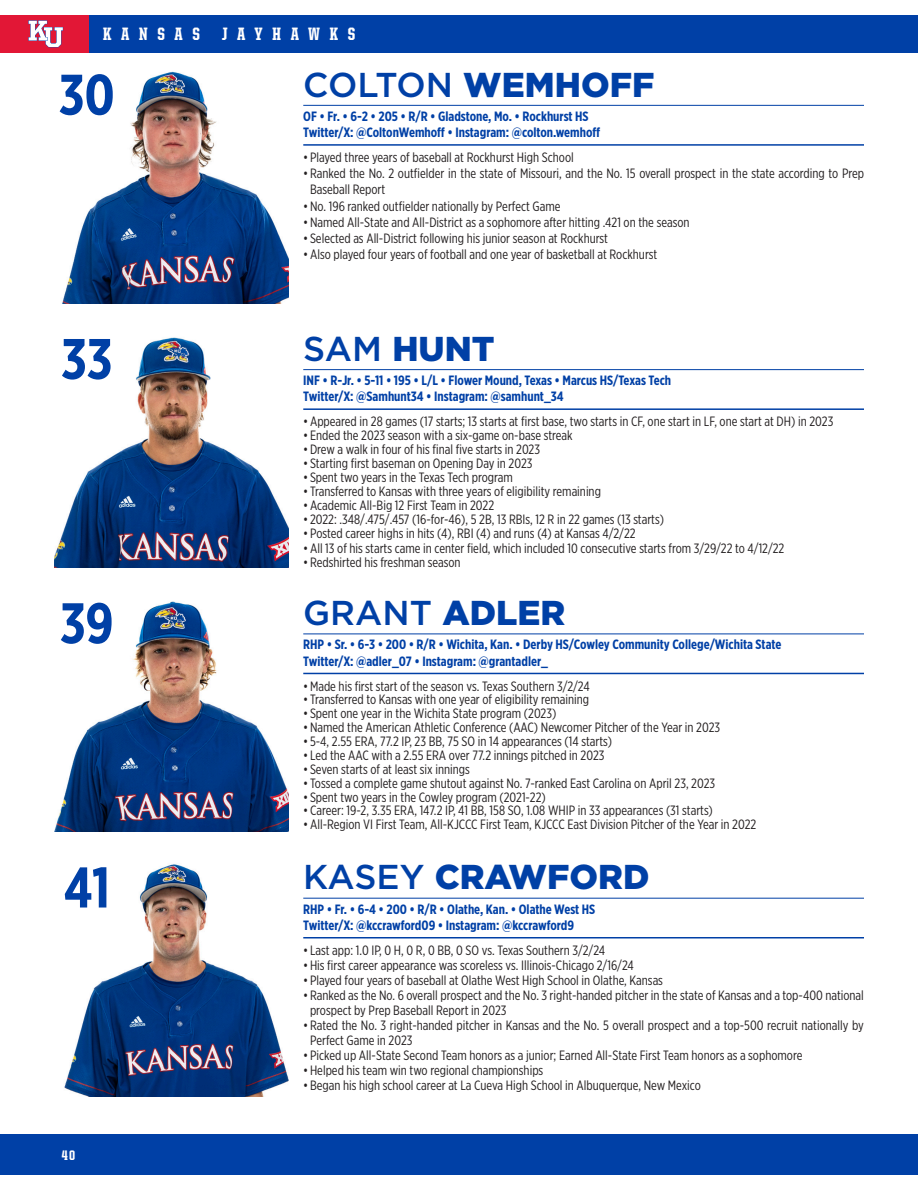
<style>
.page{position:relative;width:918px;height:1188px;background:#fff}
.page>*{position:absolute;margin:0;border:0;box-sizing:border-box;transform-origin:0 0}
.t1{font:700 57.15px "Gotham X Narrow";color:#0040a6}
.t2{font:900 34.5px "Gotham";color:#0040a6}
.t3{font:500 34.5px "Gotham";color:#0040a6}
.t4{font:800 18px "United Serif Cond";letter-spacing:.535em;color:#fff}
.t5{font:800 13.8px "United Serif Cond";color:#fff}
.t6{font:13.5px/15px "Gotham X Narrow";color:#231f20}
.t7{font:700 13.5px "Gotham X Narrow";color:#0040a6}
.s1{font-weight:500}
.s2{font-weight:900}
</style>
<div class="page">
<div style="left:0;top:1134px;width:918px;height:41px;background:#0040a6"></div>
<div style="left:88px;top:15px;width:830px;height:38px;background:#0040a6"></div>
<div style="left:0;top:15px;width:88px;height:38px;background:#e21736"></div>
<svg style="left:28px;top:20px;width:35px;height:27px"></svg>
<img style="left:54px;top:337px;width:234px;height:231px">
<hr style="left:303px;top:369px;width:561px;height:1px;background:#0040a6">
<hr style="left:303px;top:408px;width:561px;height:2px;background:#0040a6">
<img style="left:64px;top:864px;width:224px;height:232px">
<hr style="left:303px;top:898px;width:561px;height:1px;background:#0040a6">
<hr style="left:303px;top:937px;width:561px;height:2px;background:#0040a6">
<img style="left:54px;top:601px;width:234px;height:231px">
<hr style="left:303px;top:634px;width:561px;height:1px;background:#0040a6">
<hr style="left:303px;top:673px;width:561px;height:1px;background:#0040a6">
<img style="left:62px;top:71px;width:226px;height:232px">
<hr style="left:303px;top:105px;width:561px;height:1px;background:#0040a6">
<hr style="left:303px;top:144px;width:561px;height:2px;background:#0040a6">
<h3 class="t4" style="left:103px;top:25px;width:254px">KANSAS JAYHAWKS</h3>
<p class="t1" style="left:59px;top:59px;width:57px">30</p>
<p class="t2" style="left:303px;top:61px;width:353px"><span class="s1">COLTON</span> WEMHOFF</p>
<p class="t7" style="left:303px;top:108px;width:287px">OF • Fr. • 6-2 • 205 • R/R • Gladstone, Mo. • Rockhurst HS</p>
<p class="t7" style="left:303px;top:124px;width:298px">Twitter/X: @ColtonWemhoff • Instagram: @colton.wemhoff</p>
<p class="t6" style="left:303px;top:150px;width:272px">• Played three years of baseball at Rockhurst High School</p>
<p class="t6" style="left:310px;top:165px;width:556px;line-height:16.2px;text-indent:-7px">•Ranked the No. 2 outfielder in the state of Missouri, and the No. 15 overall prospect in the state according to Prep<br>Baseball Report</p>
<p class="t6" style="left:303px;top:198px;width:259px">•No. 196 ranked outfielder nationally by Perfect Game</p>
<p class="t6" style="left:303px;top:214px;width:388px">•Named All-State and All-District as a sophomore after hitting .421 on the season</p>
<p class="t6" style="left:303px;top:231px;width:306px">• Selected as All-District following his junior season at Rockhurst</p>
<p class="t6" style="left:303px;top:247px;width:356px">•Also played four years of football and one year of basketball at Rockhurst</p>
<p class="t1" style="left:61px;top:324px;width:53px">33</p>
<p class="t2" style="left:303px;top:325px;width:193px"><span class="s1">SAM</span> HUNT</p>
<p class="t7" style="left:303px;top:372px;width:369px">INF • R-Jr. • 5-11 • 195 • L/L • Flower Mound, Texas • Marcus HS/Texas Tech</p>
<p class="t7" style="left:303px;top:388px;width:262px">Twitter/X: @Samhunt34 • Instagram: @samhunt_34</p>
<p class="t6" style="left:303px;top:414px;width:532px">•Appeared in 28 games (17 starts; 13 starts at first base, two starts in CF, one start in LF, one start at DH) in 2023</p>
<p class="t6" style="left:303px;top:428px;width:271px">• Ended the 2023 season with a six-game on-base streak</p>
<p class="t6" style="left:303px;top:442px;width:238px">•Drew a walk in four of his final five starts in 2023</p>
<p class="t6" style="left:303px;top:456px;width:231px">• Starting first baseman on Opening Day in 2023</p>
<p class="t6" style="left:303px;top:470px;width:211px">• Spent two years in the Texas Tech program</p>
<p class="t6" style="left:303px;top:484px;width:299px">• Transferred to Kansas with three years of eligibility remaining</p>
<p class="t6" style="left:303px;top:498px;width:192px">•Academic All-Big 12 First Team in 2022</p>
<p class="t6" style="left:303px;top:512px;width:362px">• 2022: .348/.475/.457 (16-for-46), 5 2B, 13 RBIs, 12 R in 22 games (13 starts)</p>
<p class="t6" style="left:303px;top:526px;width:334px">• Posted career highs in hits (4), RBI (4) and runs (4) at Kansas 4/2/22</p>
<p class="t6" style="left:303px;top:540px;width:483px">•All 13 of his starts came in center field, which included 10 consecutive starts from 3/29/22 to 4/12/22</p>
<p class="t6" style="left:303px;top:554px;width:159px">•Redshirted his freshman season</p>
<p class="t1" style="left:60px;top:588px;width:55px">39</p>
<p class="t3" style="left:303px;top:590px;width:264px">GRANT <span class="s2">ADLER</span></p>
<p class="t7" style="left:303px;top:636px;width:480px">RHP • Sr. • 6-3 • 200 • R/R • Wichita, Kan. • Derby HS/Cowley Community College/Wichita State</p>
<p class="t7" style="left:303px;top:653px;width:246px">Twitter/X: @adler_07 • Instagram: @grantadler_</p>
<p class="t6" style="left:303px;top:678px;width:288px">•Made his first start of the season vs. Texas Southern 3/2/24</p>
<p class="t6" style="left:303px;top:692px;width:288px">• Transferred to Kansas with one year of eligibility remaining</p>
<p class="t6" style="left:303px;top:706px;width:255px">• Spent one year in the Wichita State program (2023)</p>
<p class="t6" style="left:303px;top:720px;width:418px">•Named the American Athletic Conference (AAC) Newcomer Pitcher of the Year in 2023</p>
<p class="t6" style="left:303px;top:734px;width:310px">• 5-4, 2.55 ERA, 77.2 IP, 23 BB, 75 SO in 14 appearances (14 starts)</p>
<p class="t6" style="left:303px;top:747px;width:303px">• Led the AAC with a 2.55 ERA over 77.2 innings pitched in 2023</p>
<p class="t6" style="left:303px;top:761px;width:168px">• Seven starts of at least six innings</p>
<p class="t6" style="left:303px;top:775px;width:413px">• Tossed a complete game shutout against No. 7-ranked East Carolina on April 23, 2023</p>
<p class="t6" style="left:303px;top:789px;width:244px">• Spent two years in the Cowley program (2021-22)</p>
<p class="t6" style="left:303px;top:803px;width:411px">• Career: 19-2, 3.35 ERA, 147.2 IP, 41 BB, 158 SO, 1.08 WHIP in 33 appearances (31 starts)</p>
<p class="t6" style="left:303px;top:817px;width:455px">•All-Region VI First Team, All-KJCCC First Team, KJCCC East Division Pitcher of the Year in 2022</p>
<p class="t1" style="left:64px;top:852px;width:48px">41</p>
<p class="t2" style="left:303px;top:853px;width:348px"><span class="s1">KASEY</span> CRAWFORD</p>
<p class="t7" style="left:303px;top:901px;width:294px">RHP • Fr. • 6-4 • 200 • R/R • Olathe, Kan. • Olathe West HS</p>
<p class="t7" style="left:303px;top:917px;width:272px">Twitter/X: @kccrawford09 • Instagram: @kccrawford9</p>
<p class="t6" style="left:303px;top:942px;width:303px">• Last app: 1.0 IP, 0 H, 0 R, 0 BB, 0 SO vs. Texas Southern 3/2/24</p>
<p class="t6" style="left:303px;top:957px;width:332px">•His first career appearance was scoreless vs. Illinois-Chicago 2/16/24</p>
<p class="t6" style="left:303px;top:972px;width:361px">• Played four years of baseball at Olathe West High School in Olathe, Kansas</p>
<p class="t6" style="left:310px;top:987px;width:555px;text-indent:-7px">•Ranked as the No. 6 overall prospect and the No. 3 right-handed pitcher in the state of Kansas and a top-400 national prospect by Prep Baseball Report in 2023</p>
<p class="t6" style="left:310px;top:1017px;width:555px;text-indent:-7px">•Rated the No. 3 right-handed pitcher in Kansas and the No. 5 overall prospect and a top-500 recruit nationally by<br>Perfect Game in 2023</p>
<p class="t6" style="left:303px;top:1047px;width:501px">• Picked up All-State Second Team honors as a junior; Earned All-State First Team honors as a sophomore</p>
<p class="t6" style="left:303px;top:1062px;width:242px">•Helped his team win two regional championships</p>
<p class="t6" style="left:303px;top:1077px;width:399px">•Began his high school career at La Cueva High School in Albuquerque, New Mexico</p>
<p class="t5" style="left:62px;top:1148px;width:15px">40</p>
</div>
